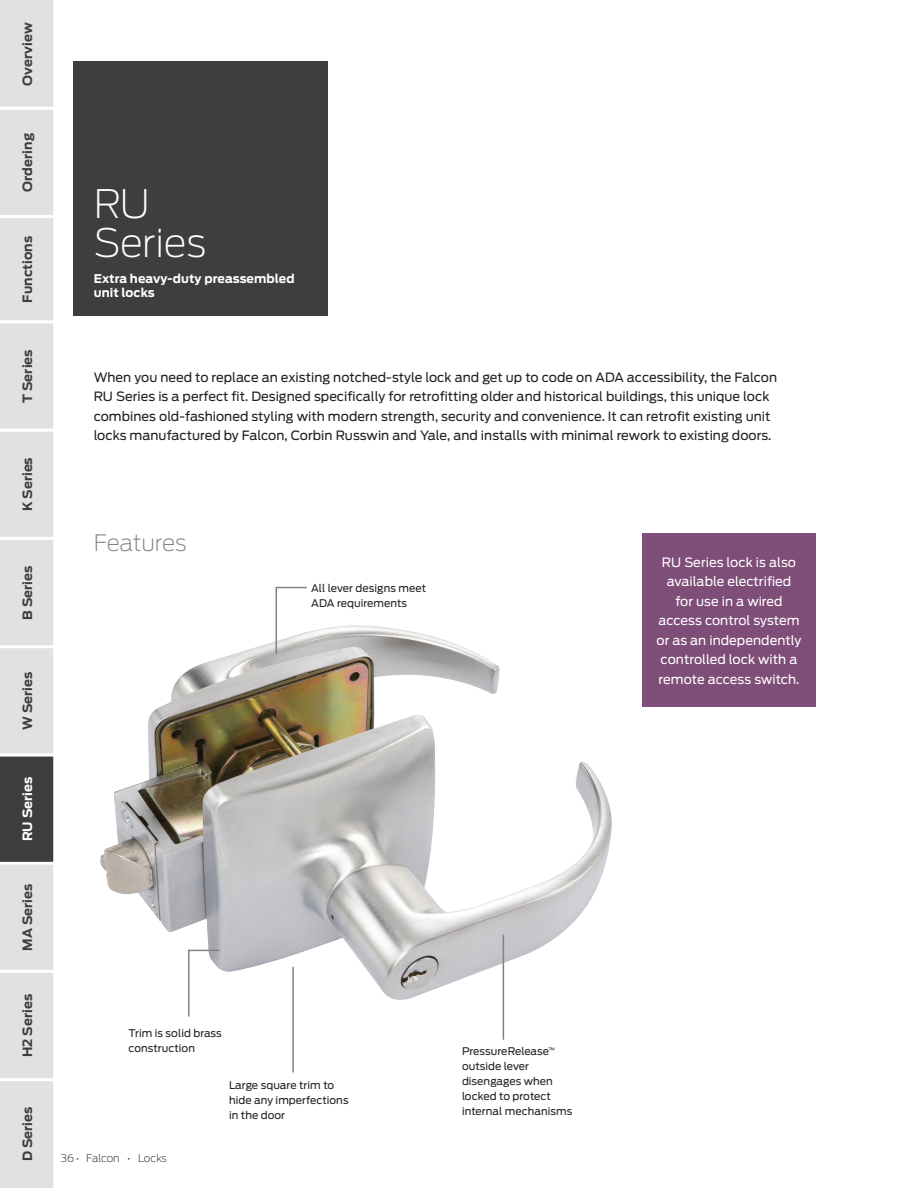
<style>
.page{position:relative;width:918px;height:1188px;background:#fff}
.page>*{position:absolute;margin:0;border:0;box-sizing:border-box;transform-origin:0 0}
.Headline_White_26_22{font:200 39px/39px "Antenna";letter-spacing:-.015em;color:#fff}
.Subheadline_15_18pt{font:200 22.5px "Antenna";letter-spacing:-.01em;color:#808285}
.Body_text_8_5_13pt{font:12.75px/19.5px "Antenna";letter-spacing:.005em;color:#231f20}
.Body_text_8_5_13pt-2{font:12.75px/19.5px "Antenna";letter-spacing:.005em;color:#fff;text-align:center}
.t1{font:700 12.75px "Antenna";letter-spacing:.005em;color:#3e3e3f}
.t2{font:700 12.75px "Antenna";letter-spacing:.005em;color:#fff}
.Cover_subheadline_10{font:700 12px/13.5px "Antenna";letter-spacing:.01em;color:#fff}
.Caption_7_10pt{font:10.5px/15px "Antenna";letter-spacing:.005em;color:#231f20}
.t3{font:200 10.5px "Antenna";letter-spacing:-.01em;color:#231f20}
</style>
<div class="page">
<img style="left:100px;top:625px;width:512px;height:376px">
<hr style="left:292px;top:967px;width:2px;height:105px;background:#808285">
<svg style="left:187px;top:949px;width:34px;height:68px"></svg>
<hr style="left:503px;top:935px;width:1px;height:105px;background:#808285">
<div style="left:73px;top:61px;width:255px;height:255px;background:#3e3e3f"></div>
<div style="left:642px;top:533px;width:174px;height:174px;background:#7e4d78"></div>
<svg style="left:275px;top:586px;width:33px;height:69px"></svg>
<svg style="left:0;top:0;width:54px;height:1188px;background:#d2d3d5"></svg>
<p class="t1" style="left:19px;top:86px;width:64px;rotate:-90deg">Overview</p>
<p class="t1" style="left:19px;top:192px;width:60px;rotate:-90deg">Ordering</p>
<p class="t1" style="left:19px;top:303px;width:68px;rotate:-90deg">Functions</p>
<p class="t1" style="left:19px;top:403px;width:55px;rotate:-90deg">T Series</p>
<p class="t1" style="left:19px;top:511px;width:56px;rotate:-90deg">K Series</p>
<p class="t1" style="left:19px;top:620px;width:56px;rotate:-90deg">B Series</p>
<p class="t1" style="left:19px;top:730px;width:60px;rotate:-90deg">W Series</p>
<p class="t2" style="left:19px;top:841px;width:66px;rotate:-90deg">RU Series</p>
<p class="t1" style="left:19px;top:951px;width:69px;rotate:-90deg">MA Series</p>
<p class="t1" style="left:19px;top:1057px;width:65px;rotate:-90deg">H2 Series</p>
<p class="t1" style="left:19px;top:1161px;width:56px;rotate:-90deg">D Series</p>
<p class="Headline_White_26_22" style="left:94px;top:183px;width:114px">RU<br>Series</p>
<p class="Cover_subheadline_10" style="left:94px;top:272px;width:202px">Extra heavy-duty preassembled unit locks</p>
<p class="Body_text_8_5_13pt" style="left:94px;top:367px;width:685px">When you need to replace an existing notched-style lock and get up to code on ADA accessibility, the Falcon</p>
<p class="Body_text_8_5_13pt" style="left:94px;top:386px;width:679px">RU Series is a perfect fit. Designed specifically for retrofitting older and historical buildings, this unique lock combines old-fashioned styling with modern strength, security and convenience. It can retrofit existing unit locks manufactured by Falcon, Corbin Russwin and Yale, and installs with minimal rework to existing doors.</p>
<p class="Subheadline_15_18pt" style="left:94px;top:529px;width:95px">Features</p>
<p class="Caption_7_10pt" style="left:311px;top:581px;width:116px">All lever designs meet<br>ADA requirements</p>
<p class="Body_text_8_5_13pt-2" style="left:657px;top:552px;width:146px">RU Series lock is also available electrified for use in a wired access control system or as an independently controlled lock with a remote access switch.</p>
<p class="Caption_7_10pt" style="left:129px;top:1026px;width:95px">Trim is solid brass construction</p>
<p class="Caption_7_10pt" style="left:229px;top:1078px;width:121px">Large square trim to hide any imperfections in the door</p>
<p class="t3" style="left:61px;top:1151px;width:108px">36• Falcon • Locks</p>
<p class="Caption_7_10pt" style="left:462px;top:1044px;width:112px">PressureRelease<sup>™ </sup>outside lever disengages when locked to protect internal mechanisms</p>
</div>
